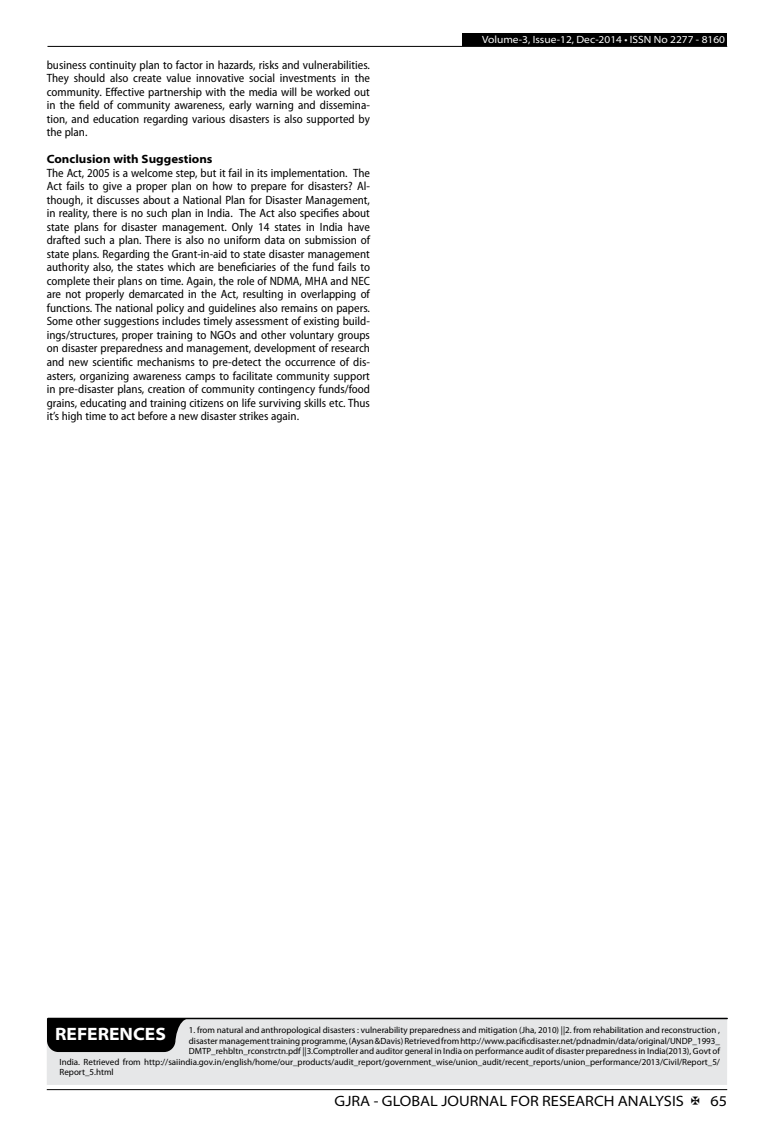
<style>
.page{position:relative;width:774px;height:1136px;background:#fff}
.page>*{position:absolute;margin:0;border:0;box-sizing:border-box;transform-origin:0 0}
.t1{font:700 semi-expanded 18px "Myriad Pro";color:#fff}
.t2{font:semi-expanded 15px "Myriad Pro";color:#000}
.t3{font:semi-condensed 12px/13.5px "Myriad Pro";color:#000;text-align:justify}
.t4{font:700 semi-expanded 12px "Myriad Pro";color:#000}
.t5{font:semi-expanded 10.5px "Myriad Pro";color:#fff}
.t6{font:9px "Myriad Pro";color:#000}
</style>
<div class="page">
<hr style="left:47px;top:1089px;width:680px;height:1px;background:#000">
<div style="left:462px;top:33px;width:265px;height:13px;background:#000"></div>
<hr style="left:47px;top:46px;width:680px;height:1px;background:#000">
<div style="left:47px;top:1018px;width:680px;height:66px;background:#e6e7e8"></div>
<hr style="left:48px;top:1017px;width:679px;height:2px;background:#000">
<svg style="left:47px;top:1018px;width:142px;height:33px;background:#131314"></svg>
<p class="t3" style="left:47px;top:58px;width:325px">business continuity plan to factor in hazards, risks and vulnerabilities.<br>They should also create value innovative social investments in the community. Effective partnership with the media will be worked out in the field of community awareness, early warning and dissemina&shy;tion, and education regarding various disasters is also supported by the plan.</p>
<p class="t4" style="left:47px;top:152px;width:167px">Conclusion with Suggestions</p>
<p class="t3" style="left:47px;top:166px;width:325px">The Act, 2005 is a welcome step, but it fail in its implementation. The Act fails to give a proper plan on how to prepare for disasters? Al&shy;though, it discusses about a National Plan for Disaster Management, in reality, there is no such plan in India. The Act also specifies about state plans for disaster management. Only 14 states in India have drafted such a plan. There is also no uniform data on submission of state plans. Regarding the Grant-in-aid to state disaster management authority also, the states which are beneficiaries of the fund fails to complete their plans on time. Again, the role of NDMA, MHA and NEC are not properly demarcated in the Act, resulting in overlapping of functions. The national policy and guidelines also remains on papers.<br>Some other suggestions includes timely assessment of existing build&shy;ings/structures, proper training to NGOs and other voluntary groups on disaster preparedness and management, development of research and new scientific mechanisms to pre-detect the occurrence of dis&shy;asters, organizing awareness camps to facilitate community support in pre-disaster plans, creation of community contingency funds/food grains, educating and training citizens on life surviving skills etc. Thus it’s high time to act before a new disaster strikes again.</p>
<p class="t5" style="left:482px;top:34px;width:244px">Volume-3, Issue-12, Dec-2014 • ISSN No 2277 - 8160</p>
<h1 class="t1" style="left:55px;top:1023px;width:112px">REFERENCES</h1>
<p class="t6" style="left:189px;top:1025px;width:533px">1. from natural and anthropological disasters : vulnerability preparedness and mitigation (Jha, 2010) ||2. from rehabilitation and reconstruction ,</p>
<p class="t6" style="left:189px;top:1035px;width:533px">disaster management training programme, (Aysan &amp;Davis) Retrieved from http://www.pacificdisaster.net/pdnadmin/data/original/UNDP_1993_</p>
<p class="t6" style="left:189px;top:1046px;width:533px">DMTP_rehbltn_rconstrctn.pdf ||3.Comptroller and auditor general in India on performance audit of disaster preparedness in India(2013), Govt of</p>
<p class="t6" style="left:60px;top:1056px;width:662px">India. Retrieved from http://saiindia.gov.in/english/home/our_products/audit_report/government_wise/union_audit/recent_reports/union_performance/2013/Civil/Report_5/</p>
<p class="t6" style="left:60px;top:1067px;width:56px">Report_5.html</p>
<p class="t2" style="left:335px;top:1092px;width:351px">GJRA - GLOBAL JOURNAL FOR RESEARCH ANALYSIS</p>
<p class="t2" style="left:710px;top:1092px;width:18px">65</p>
</div>
